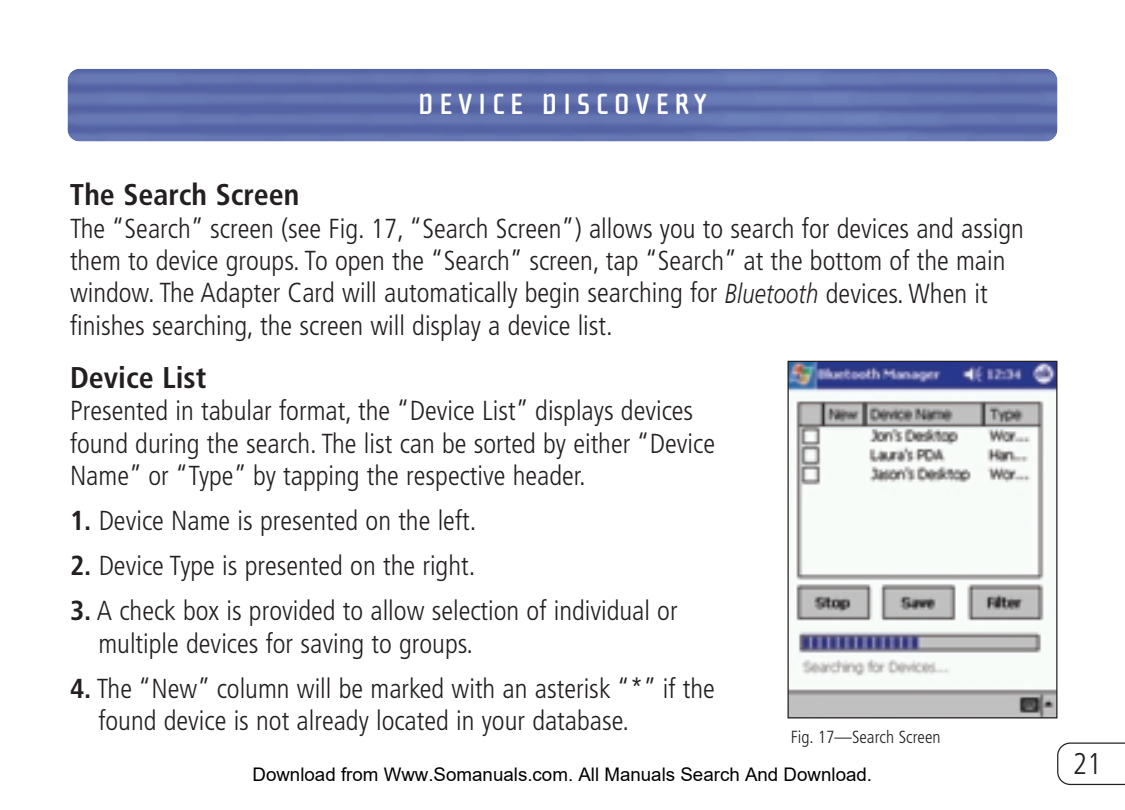
<style>
.page{position:relative;width:1125px;height:810px;background:#fff}
.page>*{position:absolute;margin:0;border:0;box-sizing:border-box;transform-origin:0 0}
.t1{font:700 condensed 30px "Frutiger";color:#231f20}
.t2{font:700 30px "Cholla Sans";letter-spacing:.19em;color:#fff}
.t3{font:300 condensed 30px "Frutiger";color:#231f20}
.t4{font:300 condensed 27.5px/32.5px "Frutiger";color:#231f20}
.t5{font:18.75px "Arial";color:#000}
.t6{font:300 condensed 17.5px "Frutiger";color:#231f20}
.s1{font-style:italic;font-stretch:normal}
.s2{font-weight:700}
</style>
<div class="page">
<img style="left:68px;top:69px;width:990px;height:73px;border-radius:12px">
<img style="left:790px;top:363px;width:266px;height:354px">
<div style="left:788px;top:361px;width:270px;height:358px;border:1px solid #231f20"></div>
<svg style="left:1057px;top:742px;width:68px;height:43px"></svg>
<p class="t2" style="left:418px;top:95px;width:290px">DEVICE DISCOVERY</p>
<p class="t1" style="left:70px;top:183px;width:231px">The Search Screen</p>
<p class="t4" style="left:70px;top:214px;width:955px">The “Search” screen (see Fig. 17, “Search Screen”) allows you to search for devices and assign them to device groups. To open the “Search” screen, tap “Search” at the bottom of the main window. The Adapter Card will automatically begin searching for <span class="s1">Bluetooth</span> devices. When it finishes searching, the screen will display a device list.</p>
<p class="t1" style="left:70px;top:365px;width:138px">Device List</p>
<p class="t4" style="left:70px;top:397px;width:647px">Presented in tabular format, the “Device List” displays devices found during the search. The list can be sorted by either “Device<br>Name” or “Type” by tapping the respective header.</p>
<p class="t4" style="left:70px;top:507px;width:408px"><span class="s2">1.</span> Device Name is presented on the left.</p>
<p class="t4" style="left:70px;top:552px;width:407px"><span class="s2">2.</span> Device Type is presented on the right.</p>
<p class="t4" style="left:98px;top:597px;width:581px;text-indent:-28px"><span class="s2">3.</span> A check box is provided to allow selection of individual or multiple devices for saving to groups.</p>
<p class="t4" style="left:98px;top:674px;width:618px;text-indent:-28px"><span class="s2">4.</span> The “New” column will be marked with an asterisk “*” if the found device is not already located in your database.</p>
<p class="t6" style="left:791px;top:730px;width:151px">Fig. 17—Search Screen</p>
<p class="t5" style="left:252px;top:764px;width:621px">Download from Www.Somanuals.com. All Manuals Search And Download.</p>
<p class="t3" style="left:1073px;top:751px;width:30px">21</p>
</div>
